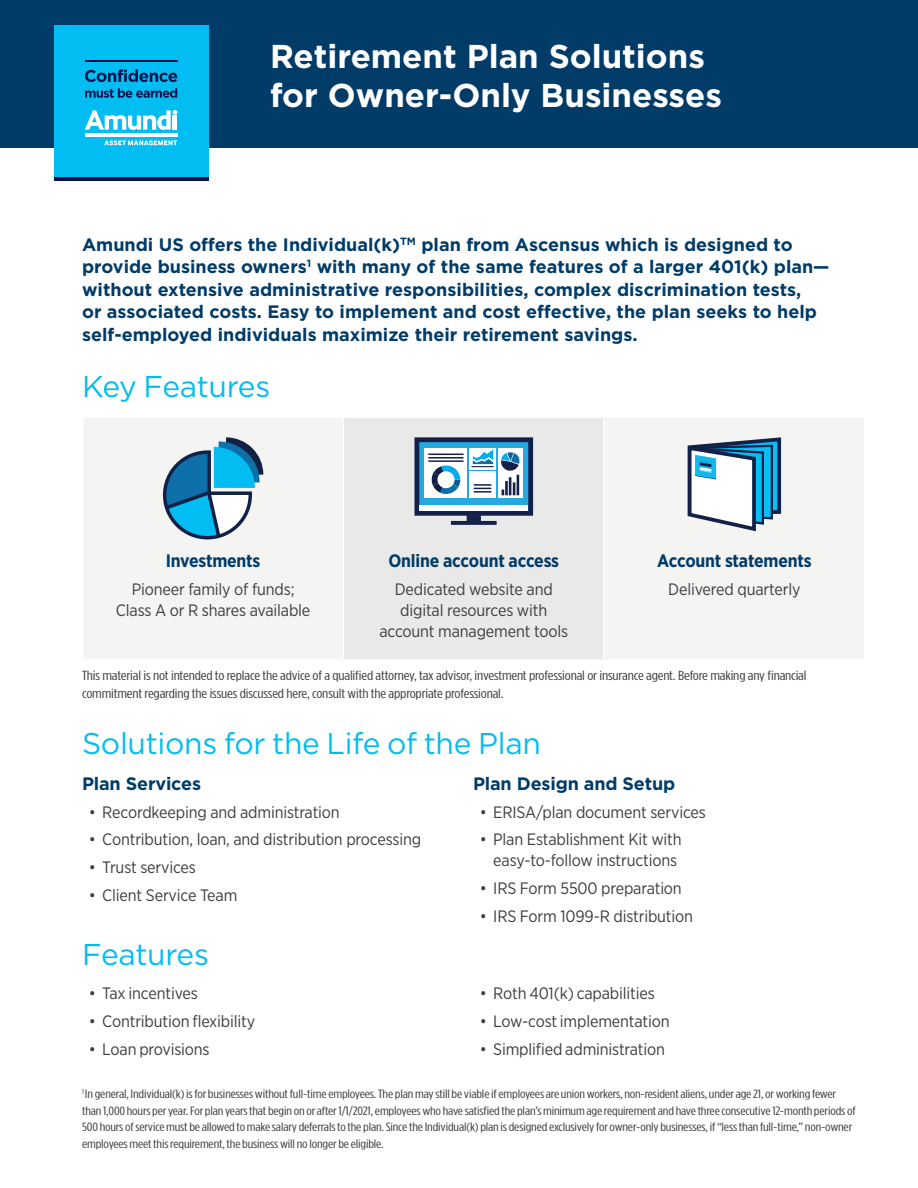
<style>
.page{position:relative;width:918px;height:1188px;background:#fff}
.page>*{position:absolute;margin:0;border:0;box-sizing:border-box;transform-origin:0 0}
.t1{font:700 33px/39px "Gotham";color:#fff}
.PIE_LEGEND{font:30px "Gotham";letter-spacing:-.01em;color:#01bdf2}
.Body_Sub-subhead_-_P{font:700 18px/22.5px "Gotham";color:#013c69}
.Body{font:700 18px "Gotham Narrow";letter-spacing:-.01em;color:#013c69}
.Body-2{font:16.5px/21px "Gotham Narrow";letter-spacing:-.01em;color:#3e3e3f;text-align:center}
.t2{font:13.2px/18px "Gotham Condensed";letter-spacing:-.01em;color:#3e3e3f;scale:1.25 1}
.PIE_LEGEND-2{font:12px/16.5px "Gotham Condensed";letter-spacing:-.01em;color:#3e3e3f;scale:1.25 1}
</style>
<div class="page">
<div style="left:0;top:0;width:918px;height:148px;background:#013c69"></div>
<div style="left:54px;top:25px;width:155px;height:155px;background:#01bdf2"></div>
<hr style="left:54px;top:177px;width:155px;height:3px;background:#00134d">
<hr style="left:85px;top:133px;width:92px;height:4px;background:#fff">
<svg style="left:85px;top:110px;width:92px;height:20px"></svg>
<hr style="left:173px;top:116px;width:4px;height:14px;background:#fff">
<svg style="left:104px;top:140px;width:73px;height:6px"></svg>
<hr style="left:85px;top:60px;width:92px;height:1px;background:#00134d">
<svg style="left:85px;top:69px;width:92px;height:13px"></svg>
<svg style="left:85px;top:88px;width:92px;height:10px"></svg>
<div style="left:84px;top:418px;width:780px;height:241px;background:#f4f4f3"></div>
<div style="left:343px;top:417px;width:261px;height:243px;background:#eae9e9"></div>
<hr style="left:343px;top:416px;width:261px;height:2px;background:#fff">
<hr style="left:343px;top:418px;width:1px;height:241px;background:#fff">
<hr style="left:603px;top:418px;width:2px;height:241px;background:#fff">
<hr style="left:343px;top:659px;width:261px;height:2px;background:#fff">
<svg style="left:162px;top:437px;width:101px;height:103px"></svg>
<svg style="left:414px;top:437px;width:119px;height:88px"></svg>
<div style="left:419px;top:506px;width:109px;height:5px;background:#fff"></div>
<svg style="left:686px;top:435px;width:97px;height:99px"></svg>
<h1 class="t1" style="left:270px;top:37px;width:453px">Retirement Plan Solutions for Owner-Only Businesses</h1>
<p class="Body_Sub-subhead_-_P" style="left:82px;top:233px;width:749px">Amundi US offers the Individual(k)<sup>TM</sup> plan from Ascensus which is designed to provide business owners<sup>1</sup> with many of the same features of a larger 401(k) plan— without extensive administrative responsibilities, complex discrimination tests,<br>or associated costs. Easy to implement and cost effective, the plan seeks to help self-employed individuals maximize their retirement savings.</p>
<p class="PIE_LEGEND" style="left:82px;top:367px;width:190px">Key Features</p>
<p class="Body" style="left:166px;top:549px;width:96px">Investments</p>
<p class="Body-2" style="left:116px;top:578px;width:196px">Pioneer family of funds;<br>Class A or R shares available</p>
<p class="Body" style="left:388px;top:549px;width:172px">Online account access</p>
<p class="Body-2" style="left:379px;top:578px;width:190px">Dedicated website and digital resources with account management tools</p>
<p class="Body" style="left:657px;top:549px;width:156px">Account statements</p>
<p class="Body-2" style="left:668px;top:578px;width:134px">Delivered quarterly</p>
<p class="t2" style="left:82px;top:666px;width:581px">This material is not intended to replace the advice of a qualified attorney, tax advisor, investment professional or insurance agent. Before making any financial commitment regarding the issues discussed here, consult with the appropriate professional.</p>
<p class="PIE_LEGEND" style="left:82px;top:724px;width:460px">Solutions for the Life of the Plan</p>
<p class="Body_Sub-subhead_-_P" style="left:82px;top:772px;width:120px">Plan Services</p>
<p class="Body-2" style="left:89px;top:801px;width:252px">• Recordkeeping and administration</p>
<p class="Body-2" style="left:89px;top:829px;width:334px">• Contribution, loan, and distribution processing</p>
<p class="Body-2" style="left:89px;top:856px;width:109px">• Trust services</p>
<p class="Body-2" style="left:89px;top:884px;width:150px">• Client Service Team</p>
<p class="Body_Sub-subhead_-_P" style="left:473px;top:772px;width:204px">Plan Design and Setup</p>
<p class="Body-2" style="left:480px;top:801px;width:228px">• ERISA/plan document services</p>
<p class="Body-2" style="left:480px;top:829px;width:203px">• Plan Establishment Kit with easy-to-follow instructions</p>
<p class="Body-2" style="left:480px;top:877px;width:204px">• IRS Form 5500 preparation</p>
<p class="Body-2" style="left:480px;top:905px;width:215px">• IRS Form 1099-R distribution</p>
<p class="PIE_LEGEND" style="left:82px;top:935px;width:128px">Features</p>
<p class="Body-2" style="left:89px;top:982px;width:111px">• Tax incentives</p>
<p class="Body-2" style="left:89px;top:1010px;width:168px">• Contribution flexibility</p>
<p class="Body-2" style="left:89px;top:1038px;width:122px">• Loan provisions</p>
<p class="Body-2" style="left:480px;top:982px;width:177px">• Roth 401(k) capabilities</p>
<p class="Body-2" style="left:480px;top:1010px;width:191px">• Low-cost implementation</p>
<p class="Body-2" style="left:480px;top:1038px;width:187px">• Simplified administration</p>
<p class="PIE_LEGEND-2" style="left:82px;top:1086px;width:620px"><sup>1</sup> In general, Individual(k) is for businesses without full-time employees. The plan may still be viable if employees are union workers, non-resident aliens, under age 21, or working fewer than 1,000 hours per year. For plan years that begin on or after 1/1/2021, employees who have satisfied the plan’s minimum age requirement and have three consecutive 12-month periods of 500 hours of service must be allowed to make salary deferrals to the plan. Since the Individual(k) plan is designed exclusively for owner-only businesses, if “less than full-time,” non-owner employees meet this requirement, the business will no longer be eligible.</p>
</div>
